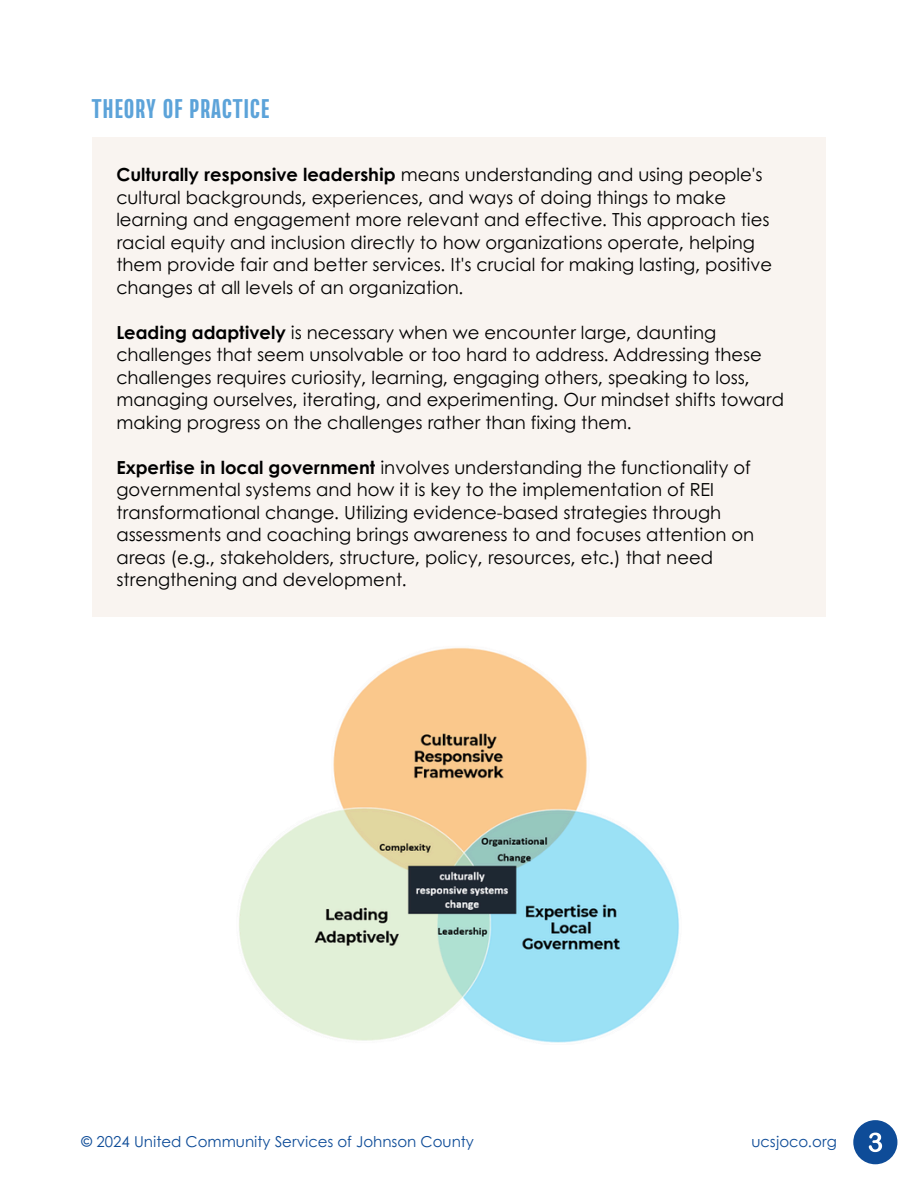
<style>
.page{position:relative;width:918px;height:1188px;background:#fff}
.page>*{position:absolute;margin:0;border:0;box-sizing:border-box;transform-origin:0 0}
.t1{font:800 27px "Naratif Condensed";letter-spacing:.025em;color:#5ca3d9}
.t2{font:18px/22.5px "Century Gothic";color:#000}
.t3{font:15px "Century Gothic";color:#0e4c98}
.s1{font-weight:700}
</style>
<div class="page">
<div style="left:92px;top:137px;width:734px;height:480px;background:#f7f1eb"></div>
<img style="left:239px;top:647px;width:440px;height:396px">
<div style="left:853px;top:1120px;width:44px;height:44px;background:#0e4c98;border-radius:50%"></div>
<svg style="left:869px;top:1133px;width:13px;height:19px"></svg>
<p class="t1" style="left:92px;top:91px;width:179px">THEORY OF PRACTICE</p>
<p class="t2" style="left:116px;top:163px;width:657px"><span class="s1">Culturally responsive leadership</span> means understanding and using people's cultural backgrounds, experiences, and ways of doing things to make learning and engagement more relevant and effective. This approach ties racial equity and inclusion directly to how organizations operate, helping them provide fair and better services. It's crucial for making lasting, positive changes at all levels of an organization.</p>
<p class="t2" style="left:116px;top:320px;width:669px"><span class="s1">Leading adaptively</span> is necessary when we encounter large, daunting challenges that seem unsolvable or too hard to address. Addressing these challenges requires curiosity, learning, engaging others, speaking to loss, managing ourselves, iterating, and experimenting. Our mindset shifts toward making progress on the challenges rather than fixing them.</p>
<p class="t2" style="left:116px;top:455px;width:639px"><span class="s1">Expertise in local government</span> involves understanding the functionality of governmental systems and how it is key to the implementation of REI transformational change. Utilizing evidence-based strategies through assessments and coaching brings awareness to and focuses attention on areas (e.g., stakeholders, structure, policy, resources, etc.) that need strengthening and development.</p>
<p class="t3" style="left:81px;top:1130px;width:394px">© 2024 United Community Services of Johnson County</p>
<p class="t3" style="left:752px;top:1130px;width:87px">ucsjoco.org</p>
</div>
